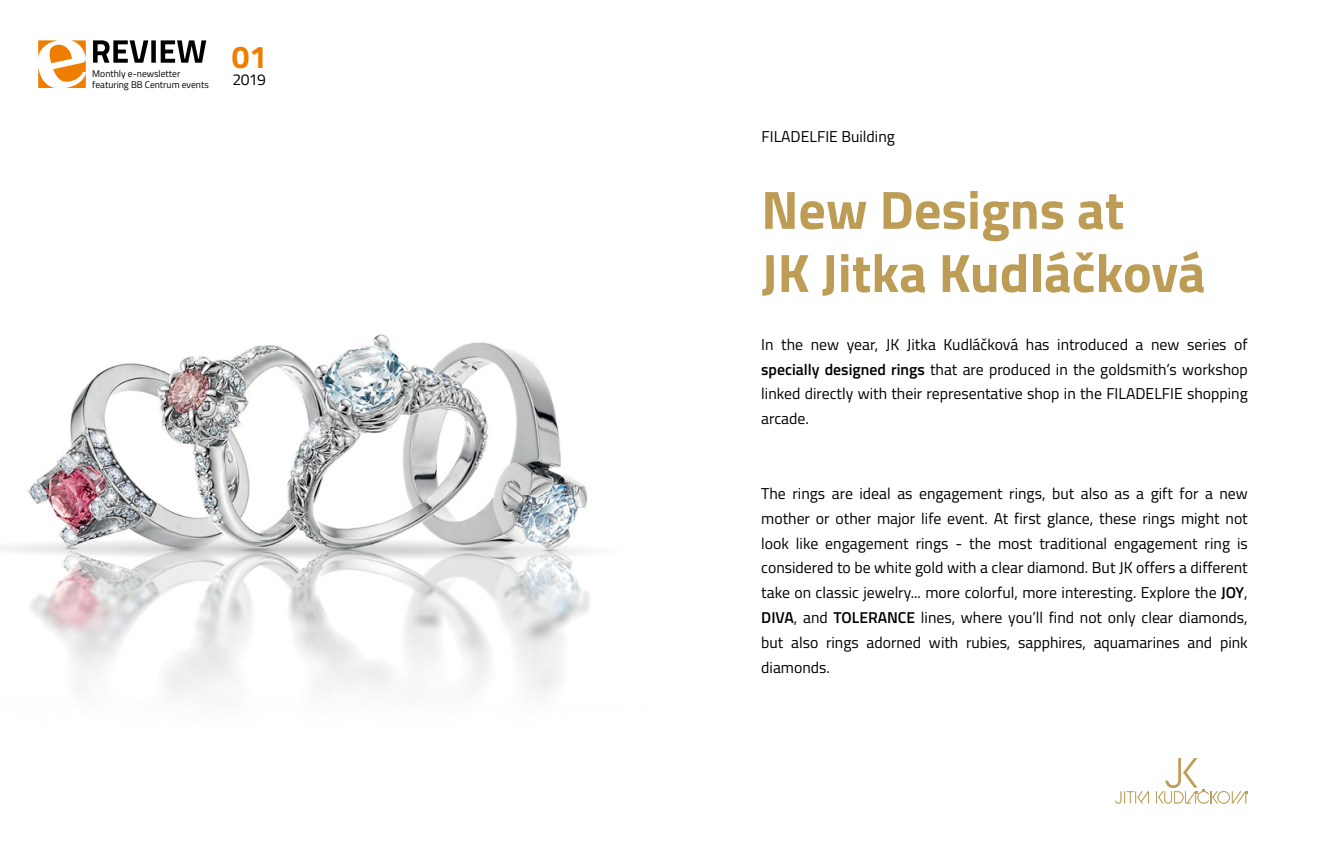
<style>
.page{position:relative;width:1340px;height:862px;background:#fff}
.page>*{position:absolute;margin:0;border:0;box-sizing:border-box;transform-origin:0 0}
.t1{font:700 54px/63px "Titillium Web";color:#bd9d56}
.t2{font:700 31.5px "Titillium Web";color:#ef7d00}
.t3{font:15.75px/24.8px "Titillium Web";color:#000;text-align:justify}
.t4{font:9.45px/11.5px "Titillium Web";color:#000}
.s1{font-weight:600}
</style>
<div class="page">
<img style="left:0;top:334px;width:590px;height:362px">
<svg style="left:1115px;top:758px;width:132px;height:45px"></svg>
<svg style="left:38px;top:40px;width:48px;height:48px"></svg>
<svg style="left:93px;top:40px;width:113px;height:23px"></svg>
<p class="t4" style="left:92px;top:67px;width:118px">Monthly e-newsletter featuring BB Centrum events</p>
<h2 class="t2" style="left:232px;top:33px;width:37px">01</h2>
<p class="t3" style="left:232px;top:66px;width:35px">2019</p>
<p class="t3" style="left:761px;top:123px;width:135px">FILADELFIE Building</p>
<h1 class="t1" style="left:761px;top:175px;width:446px">New Designs at<br>JK Jitka Kudláčková</h1>
<p class="t3" style="left:761px;top:331px;width:488px">In the new year, JK Jitka Kudláčková has introduced a new series of <span class="s1">specially designed rings</span> that are produced in the goldsmith’s workshop linked directly with their representative shop in the FILADELFIE shopping arcade.</p>
<p class="t3" style="left:761px;top:480px;width:488px">The rings are ideal as engagement rings, but also as a gift for a new mother or other major life event. At first glance, these rings might not look like engagement rings - the most traditional engagement ring is considered to be white gold with a clear diamond. But JK offers a different take on classic jewelry... more colorful, more interesting. Explore the <span class="s1">JOY</span>, <span class="s1">DIVA</span>, and <span class="s1">TOLERANCE</span> lines, where you’ll find not only clear diamonds, but also rings adorned with rubies, sapphires, aquamarines and pink diamonds.</p>
</div>
